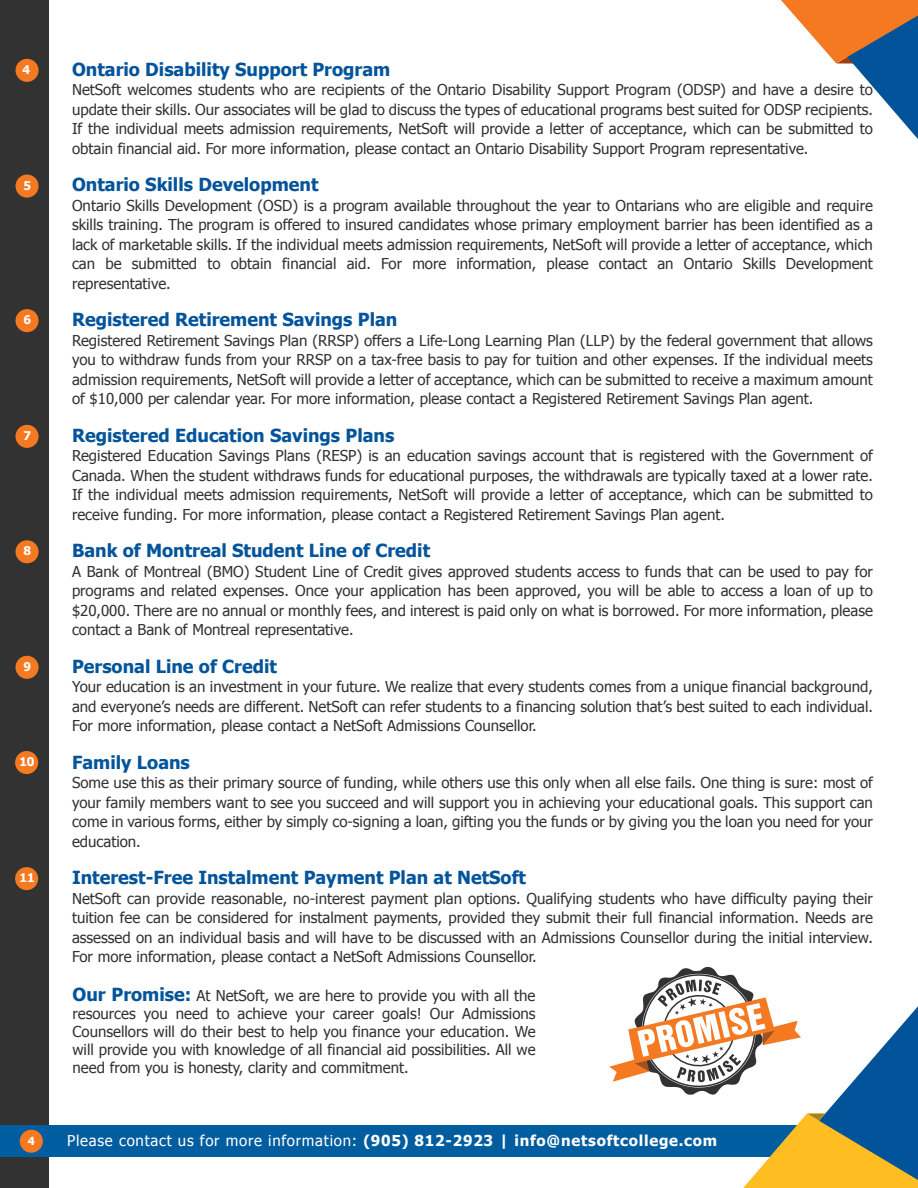
<style>
.page{position:relative;width:918px;height:1188px;background:#fff}
.page>*{position:absolute;margin:0;border:0;box-sizing:border-box;transform-origin:0 0}
.t1{font:700 18px "Tahoma";color:#03549a}
.t2{font:15px/19.5px "Tahoma";color:#323232;text-align:justify}
.t3{font:700 15px "Tahoma";letter-spacing:.05em;color:#fff}
.t4{font:700 12px "Tahoma";color:#fff}
.t5{font:700 11.25px "Tahoma";color:#fff}
.s1{font-weight:700;font-size:18px;color:#03549a}
.s2{font-weight:400}
</style>
<div class="page">
<div style="left:0;top:0;width:48px;height:1188px;background:#323232"></div>
<div style="left:16px;top:175px;width:23px;height:23px;background:#f47920;border-radius:50%"></div>
<div style="left:16px;top:309px;width:23px;height:23px;background:#f47920;border-radius:50%"></div>
<div style="left:16px;top:59px;width:23px;height:23px;background:#f47920;border-radius:50%"></div>
<div style="left:16px;top:425px;width:23px;height:23px;background:#f47920;border-radius:50%"></div>
<div style="left:16px;top:540px;width:23px;height:23px;background:#f47920;border-radius:50%"></div>
<div style="left:16px;top:656px;width:23px;height:23px;background:#f47920;border-radius:50%"></div>
<div style="left:15px;top:751px;width:23px;height:23px;background:#f47920;border-radius:50%"></div>
<div style="left:15px;top:867px;width:23px;height:23px;background:#f47920;border-radius:50%"></div>
<div style="left:0;top:1125px;width:834px;height:32px;background:#005d9f"></div>
<svg style="left:781px;top:0;width:137px;height:139px"></svg>
<svg style="left:609px;top:966px;width:309px;height:222px"></svg>
<div style="left:20px;top:1130px;width:23px;height:23px;background:#f47920;border-radius:50%"></div>
<p class="t4" style="left:23px;top:61px;width:9px">4</p>
<p class="t4" style="left:24px;top:177px;width:9px">5</p>
<p class="t4" style="left:24px;top:312px;width:9px">6</p>
<p class="t4" style="left:24px;top:427px;width:9px">7</p>
<p class="t4" style="left:24px;top:543px;width:9px">8</p>
<p class="t4" style="left:24px;top:658px;width:9px">9</p>
<p class="t4" style="left:19px;top:754px;width:17px">10</p>
<p class="t4" style="left:19px;top:870px;width:17px">11</p>
<p class="t5" style="left:28px;top:1133px;width:9px">4</p>
<p class="t1" style="left:72px;top:57px;width:320px">Ontario Disability Support Program</p>
<p class="t2" style="left:72px;top:79px;width:802px">NetSoft welcomes students who are recipients of the Ontario Disability Support Program (ODSP) and have a desire to update their skills. Our associates will be glad to discuss the types of educational programs best suited for ODSP recipients.<br>If the individual meets admission requirements, NetSoft will provide a letter of acceptance, which can be submitted to obtain financial aid. For more information, please contact an Ontario Disability Support Program representative.</p>
<p class="t1" style="left:72px;top:172px;width:248px">Ontario Skills Development</p>
<p class="t2" style="left:72px;top:195px;width:802px">Ontario Skills Development (OSD) is a program available throughout the year to Ontarians who are eligible and require skills training. The program is offered to insured candidates whose primary employment barrier has been identified as a lack of marketable skills. If the individual meets admission requirements, NetSoft will provide a letter of acceptance, which can be submitted to obtain financial aid. For more information, please contact an Ontario Skills Development representative.</p>
<p class="t1" style="left:72px;top:307px;width:327px">Registered Retirement Savings Plan</p>
<p class="t2" style="left:72px;top:330px;width:802px">Registered Retirement Savings Plan (RRSP) offers a Life-Long Learning Plan (LLP) by the federal government that allows you to withdraw funds from your RRSP on a tax-free basis to pay for tuition and other expenses. If the individual meets admission requirements, NetSoft will provide a letter of acceptance, which can be submitted to receive a maximum amount of $10,000 per calendar year. For more information, please contact a Registered Retirement Savings Plan agent.</p>
<p class="t1" style="left:72px;top:423px;width:324px">Registered Education Savings Plans</p>
<p class="t2" style="left:72px;top:445px;width:802px">Registered Education Savings Plans (RESP) is an education savings account that is registered with the Government of Canada. When the student withdraws funds for educational purposes, the withdrawals are typically taxed at a lower rate.<br>If the individual meets admission requirements, NetSoft will provide a letter of acceptance, which can be submitted to receive funding. For more information, please contact a Registered Retirement Savings Plan agent.</p>
<p class="t1" style="left:72px;top:538px;width:360px">Bank of Montreal Student Line of Credit</p>
<p class="t2" style="left:72px;top:561px;width:802px">A Bank of Montreal (BMO) Student Line of Credit gives approved students access to funds that can be used to pay for programs and related expenses. Once your application has been approved, you will be able to access a loan of up to $20,000. There are no annual or monthly fees, and interest is paid only on what is borrowed. For more information, please contact a Bank of Montreal representative.</p>
<p class="t1" style="left:72px;top:654px;width:206px">Personal Line of Credit</p>
<p class="t2" style="left:72px;top:676px;width:802px">Your education is an investment in your future. We realize that every students comes from a unique financial background, and everyone’s needs are different. NetSoft can refer students to a financing solution that’s best suited to each individual.<br>For more information, please contact a NetSoft Admissions Counsellor.</p>
<p class="t1" style="left:72px;top:750px;width:119px">Family Loans</p>
<p class="t2" style="left:72px;top:772px;width:802px">Some use this as their primary source of funding, while others use this only when all else fails. One thing is sure: most of your family members want to see you succeed and will support you in achieving your educational goals. This support can come in various forms, either by simply co-signing a loan, gifting you the funds or by giving you the loan you need for your education.</p>
<p class="t1" style="left:72px;top:865px;width:456px">Interest-Free Instalment Payment Plan at NetSoft</p>
<p class="t2" style="left:72px;top:888px;width:802px">NetSoft can provide reasonable, no-interest payment plan options. Qualifying students who have difficulty paying their tuition fee can be considered for instalment payments, provided they submit their full financial information. Needs are assessed on an individual basis and will have to be discussed with an Admissions Counsellor during the initial interview.<br>For more information, please contact a NetSoft Admissions Counsellor.</p>
<p class="t2" style="left:73px;top:986px;width:465px;line-height:18px"><span class="s1">Our Promise:</span> At NetSoft, we are here to provide you with all the resources you need to achieve your career goals! Our Admissions Counsellors will do their best to help you finance your education. We will provide you with knowledge of all financial aid possibilities. All we need from you is honesty, clarity and commitment.</p>
<p class="t3" style="left:67px;top:1130px;width:652px"><span class="s2">Please contact us for more information:</span> (905) 812-2923 | info@netsoftcollege.com</p>
</div>
